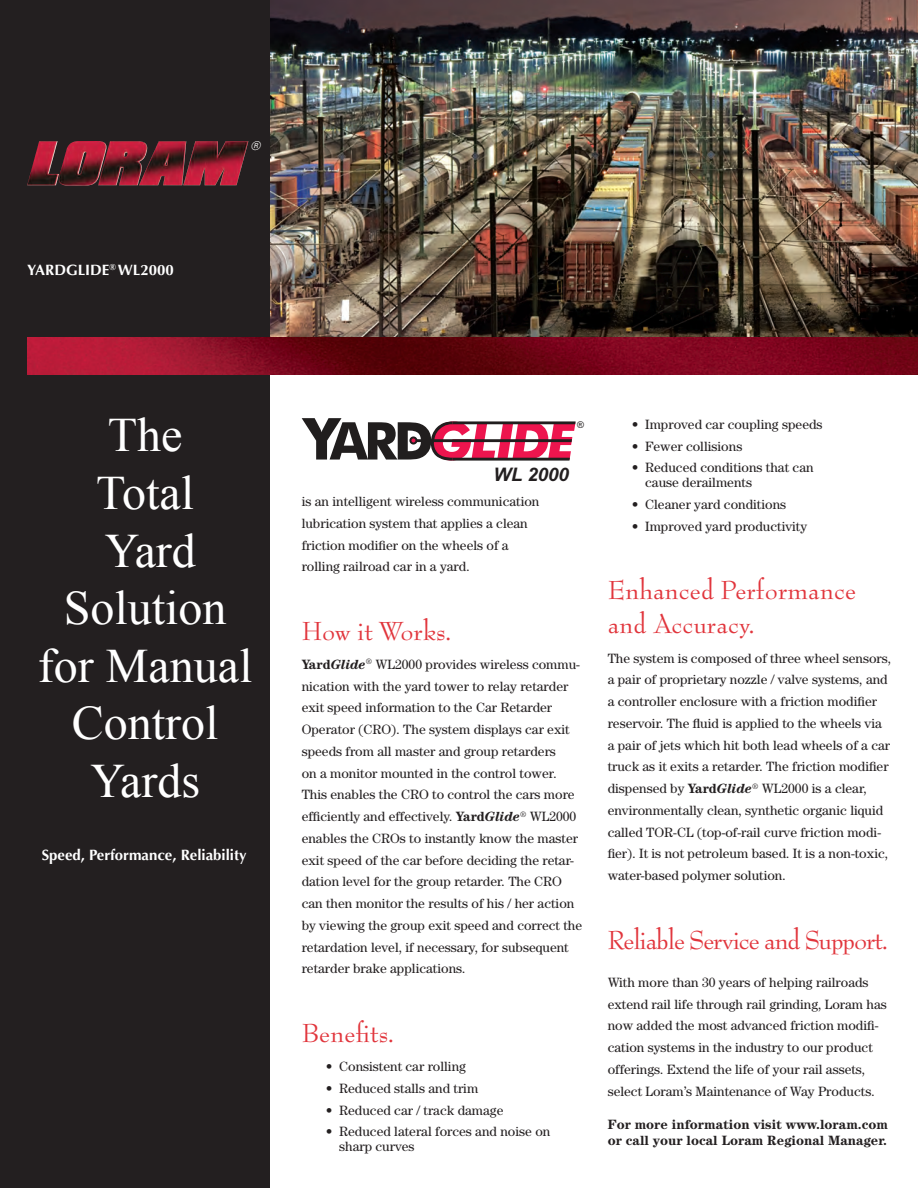
<style>
.page{position:relative;width:918px;height:1188px;background:#fff}
.page>*{position:absolute;margin:0;border:0;box-sizing:border-box;transform-origin:0 0}
.t1{font:48px/57.6px "Times New Roman";color:#fff;text-align:center}
.t2{font:28.5px/34.2px "Bernhard Modern";color:#e1353c}
.t3{font:28.5px "Bernhard Modern";letter-spacing:-.04em;color:#e1353c}
.t4{font:italic 700 18.75px "Arial";color:#231f20}
.t5{font:700 15px "Optima";color:#fff}
.t6{font:13.5px/21.8px "Century";color:#231f20}
.t7{font:700 13.5px/16.5px "Century";color:#231f20}
.t8{font:italic 12px "Univers";color:#fff}
.t9{font:9.3px "Arial";color:#231f20}
.s1{font-weight:700}
.s2{font-weight:700;font-style:italic}
</style>
<div class="page">
<img style="left:269px;top:0;width:649px;height:337px">
<div style="left:0;top:0;width:269px;height:1188px;background:#231f20"></div>
<img style="left:27px;top:337px;width:891px;height:38px">
<img style="left:27px;top:141px;width:221px;height:45px">
<hr style="left:453px;top:421px;width:123px;height:3px;background:#211e1e">
<svg style="left:302px;top:418px;width:273px;height:43px"></svg>
<p class="t5" style="left:27px;top:261px;width:148px">YARDGLIDE<sup>®</sup> WL2000</p>
<p class="t8" style="left:250px;top:139px;width:11px">®</p>
<p class="t1" style="left:38px;top:406px;width:216px">The<br>Total<br>Yard<br>Solution for Manual<br>Control<br>Yards</p>
<p class="t5" style="left:42px;top:847px;width:206px">Speed, Performance, Reliability</p>
<p class="t9" style="left:577px;top:419px;width:8px">®</p>
<p class="t4" style="left:494px;top:464px;width:77px">WL 2000</p>
<p class="t6" style="left:302px;top:490px;width:239px">is an intelligent wireless communication lubrication system that applies a clean friction modifier on the wheels of a rolling railroad car in a yard.</p>
<p class="t2" style="left:302px;top:614px;width:151px">How it Works.</p>
<p class="t6" style="left:302px;top:653px;width:282px"><span class="s1">Yard</span><span class="s2">Glide</span><sup>®</sup> WL2000 provides wireless commu&shy;nication with the yard tower to relay retarder exit speed information to the Car Retarder Operator (CRO). The system displays car exit speeds from all master and group retarders<br>on a monitor mounted in the control tower.<br>This enables the CRO to control the cars more efficiently and effectively. <span class="s1">Yard</span><span class="s2">Glide</span><sup>®</sup> WL2000 enables the CROs to instantly know the master exit speed of the car before deciding the retar&shy;dation level for the group retarder. The CRO can then monitor the results of his / her action by viewing the group exit speed and correct the retardation level, if necessary, for subsequent retarder brake applications.</p>
<p class="t2" style="left:302px;top:1016px;width:94px">Benefits.</p>
<p class="t6" style="left:326px;top:1055px;width:142px">• Consistent car rolling</p>
<p class="t6" style="left:326px;top:1077px;width:154px">• Reduced stalls and trim</p>
<p class="t6" style="left:326px;top:1099px;width:179px">• Reduced car / track damage</p>
<p class="t6" style="left:339px;top:1124px;width:213px;line-height:15px;text-indent:-14px">• Reduced lateral forces and noise on sharp curves</p>
<p class="t6" style="left:632px;top:413px;width:192px">• Improved car coupling speeds</p>
<p class="t6" style="left:632px;top:435px;width:112px">• Fewer collisions</p>
<p class="t6" style="left:645px;top:460px;width:170px;line-height:15px;text-indent:-14px">• Reduced conditions that can cause derailments</p>
<p class="t6" style="left:632px;top:493px;width:156px">• Cleaner yard conditions</p>
<p class="t6" style="left:632px;top:515px;width:177px">• Improved yard productivity</p>
<p class="t2" style="left:608px;top:574px;width:250px">Enhanced Performance and Accuracy.</p>
<p class="t6" style="left:608px;top:647px;width:285px">The system is composed of three wheel sensors, a pair of proprietary nozzle / valve systems, and a controller enclosure with a friction modifier reservoir. The fluid is applied to the wheels via a pair of jets which hit both lead wheels of a car truck as it exits a retarder. The friction modifier dispensed by <span class="s1">Yard</span><span class="s2">Glide</span><sup>®</sup> WL2000 is a clear, environmentally clean, synthetic organic liquid called TOR-CL (top-of-rail curve friction modi&shy;fier). It is not petroleum based. It is a non-toxic, water-based polymer solution.</p>
<p class="t3" style="left:608px;top:924px;width:282px">Reliable Service and Support.</p>
<p class="t6" style="left:608px;top:971px;width:281px">With more than 30 years of helping railroads extend rail life through rail grinding, Loram has now added the most advanced friction modifi&shy;cation systems in the industry to our product offerings. Extend the life of your rail assets, select Loram’s Maintenance of Way Products.</p>
<p class="t7" style="left:608px;top:1115px;width:282px">For more information visit www.loram.com or call your local Loram Regional Manager.</p>
</div>
